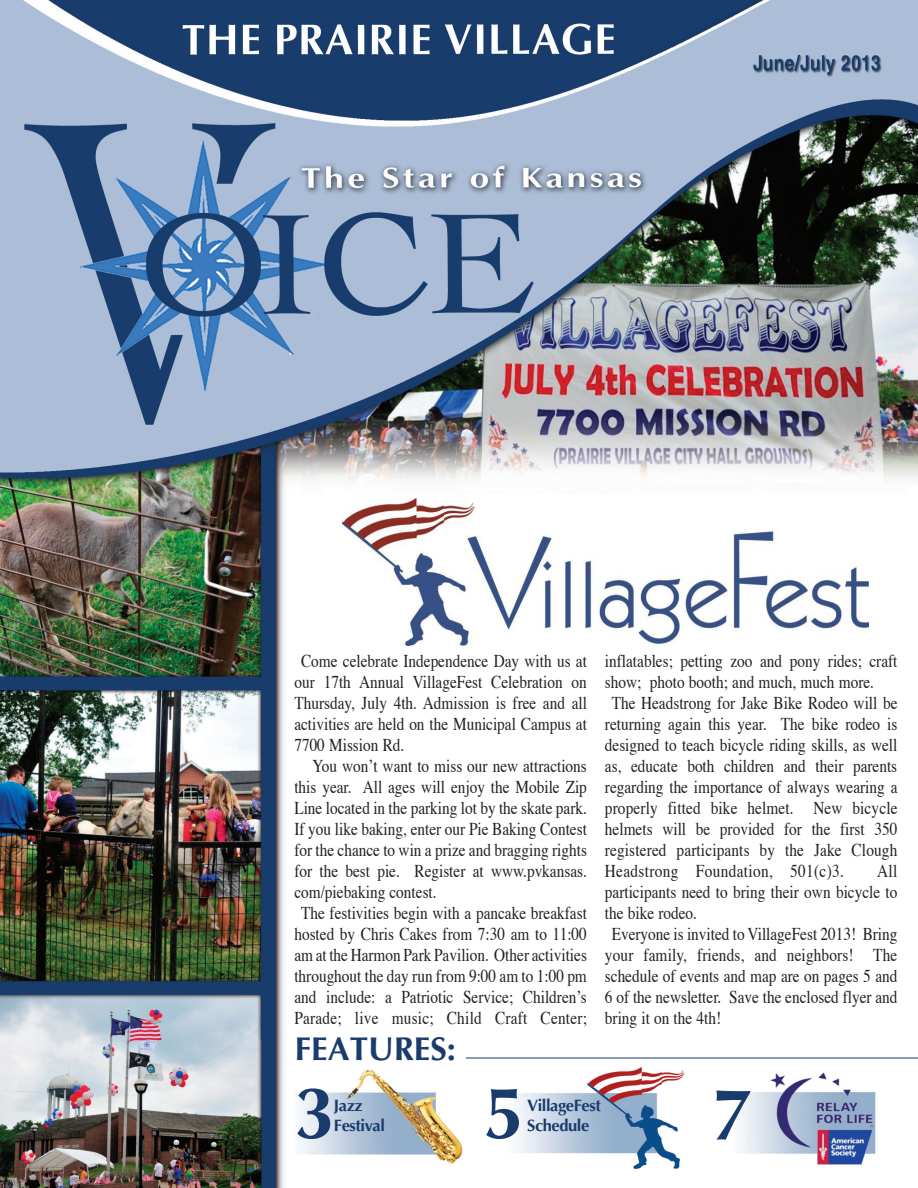
<style>
.page{position:relative;width:918px;height:1188px;background:#fff}
.page>*{position:absolute;margin:0;border:0;box-sizing:border-box;transform-origin:0 0}
.t1{font:700 73.5px "Optima";color:#193c6d}
.t2{font:700 33px "Optima";color:#193c6d}
.t3{font:18px/21px "Times";color:#231f20;text-align:justify;scale:.85 1}
.t4{font:700 16.5px "Optima";letter-spacing:-.025em;color:#193c6d}
</style>
<div class="page">
<img style="left:0;top:0;width:918px;height:1188px">
<img style="left:294px;top:1067px;width:175px;height:105px">
<img style="left:722px;top:1062px;width:196px;height:113px">
<img style="left:469px;top:1067px;width:265px;height:106px">
<hr style="left:466px;top:1058px;width:452px;height:1px;background:#193c6d">
<img style="left:343px;top:498px;width:526px;height:147px">
<p class="t3" style="left:294px;top:651px;width:346px;text-indent:7px">Come celebrate Independence Day with us at our 17th Annual VillageFest Celebration on Thursday, July 4th. Admission is free and all activities are held on the Municipal Campus at 7700 Mission Rd.</p>
<p class="t3" style="left:294px;top:756px;width:346px;text-indent:18px">You won’t want to miss our new attractions this year. All ages will enjoy the Mobile Zip Line located in the parking lot by the skate park.<br>If you like baking, enter our Pie Baking Contest for the chance to win a prize and bragging rights for the best pie. Register at www.pvkansas. com/piebaking contest.</p>
<p class="t3" style="left:294px;top:903px;width:346px;text-align:center">The festivities begin with a pancake breakfast hosted by Chris Cakes from 7:30 am to 11:00 am at the Harmon Park Pavilion. Other activities throughout the day run from 9:00 am to 1:00 pm and include: a Patriotic Service; Children’s Parade; live music; Child Craft Center;</p>
<p class="t2" style="left:295px;top:1030px;width:163px">FEATURES:</p>
<p class="t3" style="left:605px;top:651px;width:346px">inflatables; petting zoo and pony rides; craft show; photo booth; and much, much more.</p>
<p class="t3" style="left:605px;top:693px;width:346px;text-indent:7px">The Headstrong for Jake Bike Rodeo will be returning again this year. The bike rodeo is designed to teach bicycle riding skills, as well as, educate both children and their parents regarding the importance of always wearing a properly fitted bike helmet. New bicycle helmets will be provided for the first 350 registered participants by the Jake Clough Headstrong Foundation, 501(c)3.</p>
<p class="t3" style="left:605px;top:861px;width:346px;text-indent:272px">All participants need to bring their own bicycle to the bike rodeo.</p>
<p class="t3" style="left:605px;top:924px;width:346px;text-indent:7px">Everyone is invited to VillageFest 2013! Bring your family, friends, and neighbors! The schedule of events and map are on pages 5 and 6 of the newsletter. Save the enclosed flyer and bring it on the 4th!</p>
<p class="t1" style="left:294px;top:1070px;width:42px">3</p>
<p class="t4" style="left:334px;top:1096px;width:31px">Jazz</p>
<p class="t4" style="left:334px;top:1115px;width:53px">Festival</p>
<p class="t1" style="left:484px;top:1070px;width:42px">5</p>
<p class="t4" style="left:527px;top:1096px;width:75px">VillageFest</p>
<p class="t4" style="left:527px;top:1115px;width:64px">Schedule</p>
<p class="t1" style="left:712px;top:1072px;width:42px">7</p>
</div>
